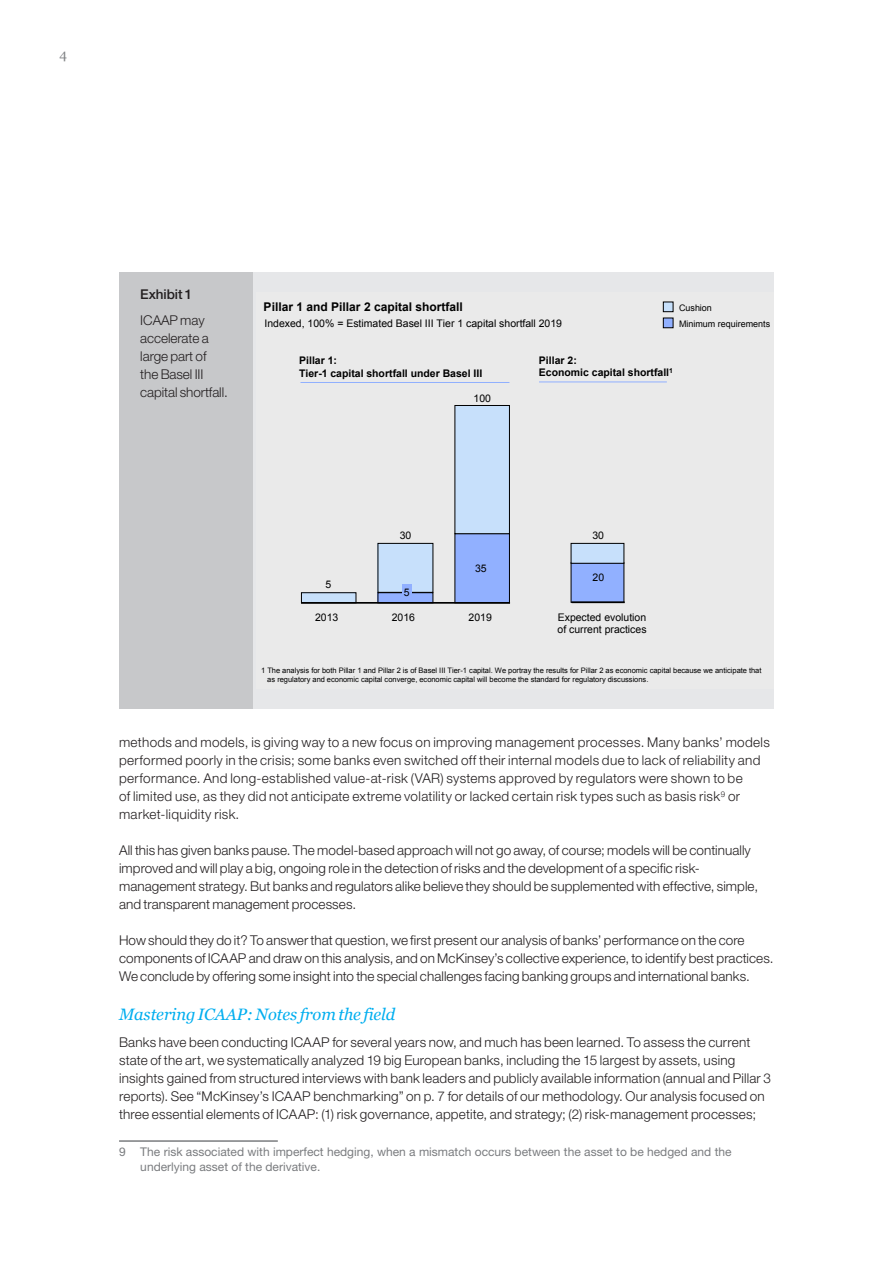
<style>
.page{position:relative;width:893px;height:1263px;background:#fff}
.page>*{position:absolute;margin:0;border:0;box-sizing:border-box;transform-origin:0 0}
.Level_1-Heading_RWP{font:italic 16.5px "Georgia";letter-spacing:-.005em;color:#00aeef}
.body_RWP{font:300 13.5px/18px "Helvetica Neue LT Std";letter-spacing:.01em;color:#231f20}
.exhibit_title{font:300 13.5px/18px "Helvetica Neue LT Std";letter-spacing:-.005em;color:#231f20}
.exhibit_title-2{font:500 13.5px "Helvetica Neue LT Std";letter-spacing:-.005em;color:#231f20}
.t1{font:13.5px "Georgia";color:#808285}
.footnotes_RWP{font:12px/14.4px "Helvetica Neue LT Std";color:#7a7c7f}
.t2{font:700 12px "Arial";color:#000}
.t3{font:10.5px/12.6px "Arial";color:#000}
.t4{font:700 10.5px/12.6px "Arial";color:#000}
.t5{font:9px "Arial";color:#000}
.t6{font:7.5px/9px "Arial";letter-spacing:-.005em;color:#000}
</style>
<div class="page">
<div style="left:119px;top:272px;width:135px;height:437px;background:#c7c8ca"></div>
<div style="left:254px;top:272px;width:520px;height:437px;background:#e6e7e9"></div>
<div style="left:257px;top:292px;width:517px;height:397px;background:#eaeaea"></div>
<div style="left:378px;top:593px;width:55px;height:10px;background:#91b0ff"></div>
<div style="left:378px;top:543px;width:55px;height:49px;background:#c7e0fb"></div>
<div style="left:378px;top:543px;width:55px;height:50px;border:1px solid #000"></div>
<div style="left:663px;top:302px;width:10px;height:10px;background:#c7e0fb"></div>
<div style="left:663px;top:302px;width:10px;height:10px;border:1px solid #000"></div>
<div style="left:663px;top:318px;width:10px;height:10px;background:#91b0ff"></div>
<div style="left:663px;top:318px;width:10px;height:10px;border:1px solid #000"></div>
<div style="left:455px;top:534px;width:54px;height:69px;background:#91b0ff"></div>
<div style="left:455px;top:533px;width:55px;height:70px;border:1px solid #000"></div>
<div style="left:301px;top:593px;width:55px;height:10px;background:#c7e0fb"></div>
<div style="left:301px;top:592px;width:55px;height:11px;border:1px solid #000"></div>
<div style="left:455px;top:405px;width:54px;height:129px;background:#c7e0fb"></div>
<div style="left:455px;top:405px;width:55px;height:129px;border:1px solid #000"></div>
<hr style="left:301px;top:602px;width:209px;height:2px;background:#000">
<div style="left:402px;top:585px;width:9px;height:14px;background:#91b0ff"></div>
<div style="left:571px;top:563px;width:53px;height:39px;background:#91b0ff"></div>
<div style="left:571px;top:562px;width:53px;height:41px;border:1px solid #000"></div>
<hr style="left:572px;top:601px;width:53px;height:2px;background:#000">
<hr style="left:539px;top:382px;width:128px;height:1px;background:#91b0ff">
<hr style="left:300px;top:382px;width:209px;height:1px;background:#91b0ff">
<div style="left:571px;top:543px;width:53px;height:20px;background:#c7e0fb"></div>
<div style="left:571px;top:543px;width:53px;height:20px;border:1px solid #000"></div>
<hr style="left:119px;top:1140px;width:159px;height:2px;background:#7a7c7f">
<p class="t1" style="left:60px;top:47px;width:9px">4</p>
<p class="exhibit_title-2" style="left:140px;top:286px;width:54px">Exhibit 1</p>
<p class="exhibit_title" style="left:140px;top:311px;width:89px">ICAAP may accelerate a large part of the Basel III capital shortfall.</p>
<p class="t2" style="left:264px;top:299px;width:201px">Pillar 1 and Pillar 2 capital shortfall</p>
<p class="t5" style="left:679px;top:302px;width:34px">Cushion</p>
<p class="t3" style="left:264px;top:317px;width:299px">Indexed, 100% = Estimated Basel III Tier 1 capital shortfall 2019</p>
<p class="t4" style="left:539px;top:354px;width:136px">Pillar 2:<br>Economic capital shortfall<sup>1</sup></p>
<p class="t5" style="left:679px;top:318px;width:93px">Minimum requirements</p>
<p class="t4" style="left:299px;top:354px;width:185px">Pillar 1:<br>Tier-1 capital shortfall under Basel III</p>
<p class="t3" style="left:474px;top:392px;width:19px">100</p>
<p class="t3" style="left:326px;top:578px;width:7px">5</p>
<p class="t3" style="left:400px;top:529px;width:13px">30</p>
<p class="t3" style="left:404px;top:586px;width:7px">5</p>
<p class="t3" style="left:475px;top:562px;width:13px">35</p>
<p class="t3" style="left:315px;top:611px;width:25px">2013</p>
<p class="t3" style="left:392px;top:611px;width:25px">2016</p>
<p class="t3" style="left:469px;top:611px;width:25px">2019</p>
<p class="t3" style="left:592px;top:529px;width:13px">30</p>
<p class="t3" style="left:592px;top:572px;width:13px">20</p>
<p class="t3" style="left:558px;top:611px;width:90px">Expected evolution of current practices</p>
<p class="t6" style="left:267px;top:666px;width:496px;text-indent:-6px">1 The analysis for both Pillar 1 and Pillar 2 is of Basel III Tier-1 capital. We portray the results for Pillar 2 as economic capital because we anticipate that as regulatory and economic capital converge, economic capital will become the standard for regulatory discussions.</p>
<p class="body_RWP" style="left:119px;top:733px;width:652px">methods and models, is giving way to a new focus on improving management processes. Many banks’ models performed poorly in the crisis; some banks even switched off their internal models due to lack of reliability and performance. And long-established value-at-risk (VAR) systems approved by regulators were shown to be<br>of limited use, as they did not anticipate extreme volatility or lacked certain risk types such as basis risk<sup>9</sup> or market-liquidity risk.</p>
<p class="body_RWP" style="left:119px;top:841px;width:641px">All this has given banks pause. The model-based approach will not go away, of course; models will be continually improved and will play a big, ongoing role in the detection of risks and the development of a specific risk&shy;management strategy. But banks and regulators alike believe they should be supplemented with effective, simple, and transparent management processes.</p>
<p class="body_RWP" style="left:119px;top:931px;width:656px">How should they do it? To answer that question, we first present our analysis of banks’ performance on the core components of ICAAP and draw on this analysis, and on McKinsey’s collective experience, to identify best practices.<br>We conclude by offering some insight into the special challenges facing banking groups and international banks.</p>
<p class="Level_1-Heading_RWP" style="left:119px;top:1005px;width:278px">Mastering ICAAP: Notes from the field</p>
<p class="body_RWP" style="left:119px;top:1033px;width:653px">Banks have been conducting ICAAP for several years now, and much has been learned. To assess the current state of the art, we systematically analyzed 19 big European banks, including the 15 largest by assets, using insights gained from structured interviews with bank leaders and publicly available information (annual and Pillar 3 reports). See “McKinsey’s ICAAP benchmarking” on p. 7 for details of our methodology. Our analysis focused on three essential elements of ICAAP: (1) risk governance, appetite, and strategy; (2) risk-management processes;</p>
<p class="footnotes_RWP" style="left:140px;top:1144px;width:593px;text-indent:-21px">9 The risk associated with imperfect hedging, when a mismatch occurs between the asset to be hedged and the underlying asset of the derivative.</p>
</div>
